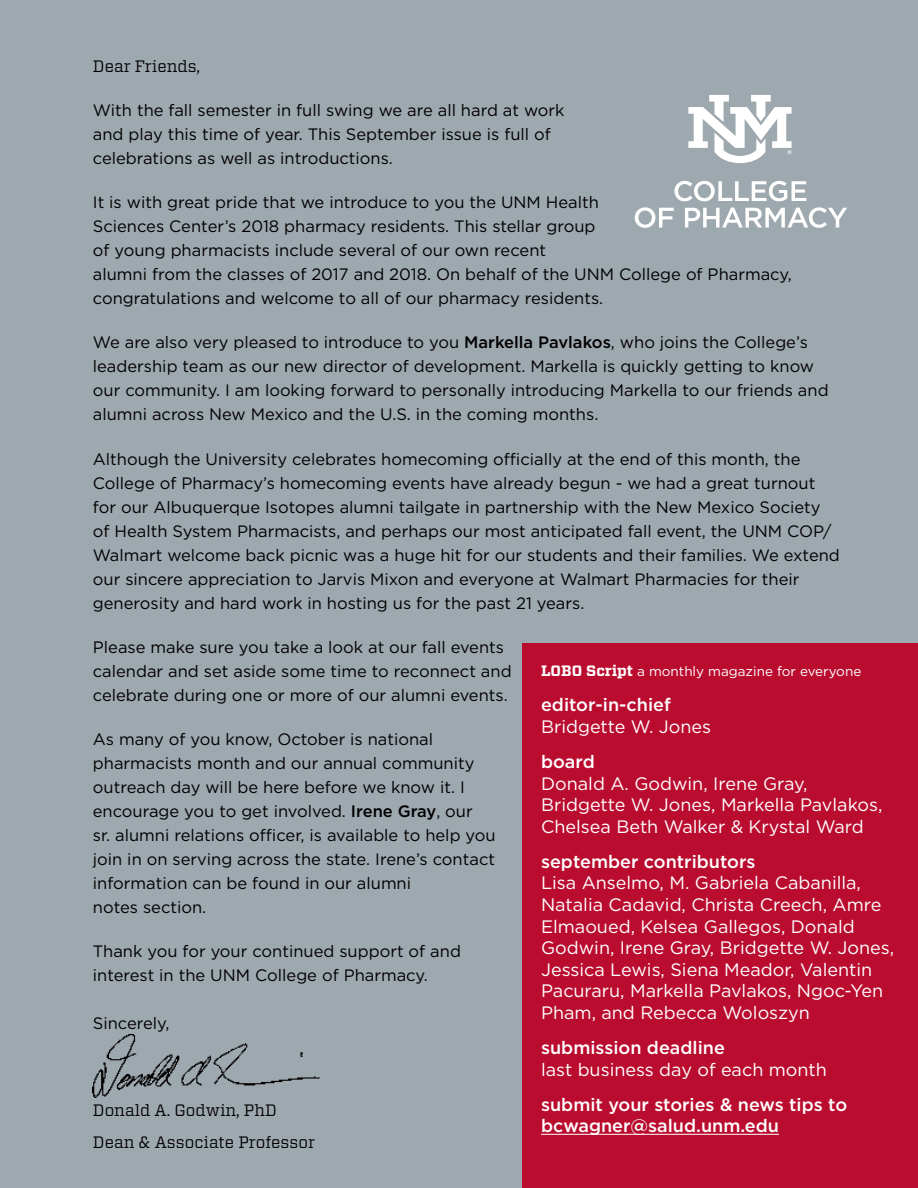
<style>
.page{position:relative;width:918px;height:1188px;background:#9ea8af}
.page>*{position:absolute;margin:0;border:0;box-sizing:border-box;transform-origin:0 0}
.t1{font:18px/21.6px "Gotham";color:#fff}
.t2{font:500 18px/21.6px "Gotham";color:#fff}
.t3{font:16.5px/24px "Gotham";color:#000}
.t4{font:16.5px/31.5px "Vitesse";color:#000}
.t5{font:13.5px "Gotham";color:#fff}
.s1{font-weight:500}
.s2{font-family:"Vitesse";font-weight:700;font-size:15px}
</style>
<div class="page">
<div style="left:523px;top:643px;width:395px;height:545px;background:#ba0c2f"></div>
<svg style="left:674px;top:181px;width:132px;height:20px"></svg>
<svg style="left:635px;top:207px;width:39px;height:21px"></svg>
<svg style="left:685px;top:207px;width:162px;height:21px"></svg>
<svg style="left:688px;top:95px;width:104px;height:68px"></svg>
<img style="left:93px;top:1035px;width:227px;height:63px">
<hr style="left:541px;top:1134px;width:238px;height:1px;background:#fff">
<p class="t4" style="left:93px;top:50px;width:109px">Dear Friends,</p>
<p class="t3" style="left:93px;top:98px;width:473px">With the fall semester in full swing we are all hard at work and play this time of year. This September issue is full of celebrations as well as introductions.</p>
<p class="t3" style="left:93px;top:190px;width:701px">It is with great pride that we introduce to you the UNM Health<br>Sciences Center’s 2018 pharmacy residents. This stellar group<br>of young pharmacists include several of our own recent<br>alumni from the classes of 2017 and 2018. On behalf of the UNM College of Pharmacy, congratulations and welcome to all of our pharmacy residents.</p>
<p class="t3" style="left:93px;top:330px;width:737px">We are also very pleased to introduce to you <span class="s1">Markella Pavlakos</span>, who joins the College’s leadership team as our new director of development. Markella is quickly getting to know our community. I am looking forward to personally introducing Markella to our friends and alumni across New Mexico and the U.S. in the coming months.</p>
<p class="t3" style="left:93px;top:446px;width:749px">Although the University celebrates homecoming officially at the end of this month, the College of Pharmacy’s homecoming events have already begun - we had a great turnout for our Albuquerque Isotopes alumni tailgate in partnership with the New Mexico Society of Health System Pharmacists, and perhaps our most anticipated fall event, the UNM COP/ Walmart welcome back picnic was a huge hit for our students and their families. We extend our sincere appreciation to Jarvis Mixon and everyone at Walmart Pharmacies for their generosity and hard work in hosting us for the past 21 years.</p>
<p class="t3" style="left:93px;top:635px;width:420px">Please make sure you take a look at our fall events calendar and set aside some time to reconnect and celebrate during one or more of our alumni events.</p>
<p class="t3" style="left:93px;top:727px;width:404px">As many of you know, October is national pharmacists month and our annual community outreach day will be here before we know it. I encourage you to get involved. <span class="s1">Irene Gray</span>, our<br>sr. alumni relations officer, is available to help you join in on serving across the state. Irene’s contact information can be found in our alumni<br>notes section.</p>
<p class="t3" style="left:93px;top:939px;width:370px">Thank you for your continued support of and interest in the UNM College of Pharmacy.</p>
<p class="t3" style="left:93px;top:1011px;width:78px">Sincerely,</p>
<p class="t5" style="left:541px;top:663px;width:322px"><span class="s2">LOBO Script</span> a monthly magazine for everyone</p>
<p class="t2" style="left:541px;top:694px;width:131px">editor-in-chief</p>
<p class="t1" style="left:541px;top:715px;width:172px">Bridgette W. Jones</p>
<p class="t2" style="left:541px;top:751px;width:55px">board</p>
<p class="t1" style="left:541px;top:772px;width:343px">Donald A. Godwin, Irene Gray,<br>Bridgette W. Jones, Markella Pavlakos,<br>Chelsea Beth Walker &amp; Krystal Ward</p>
<p class="t2" style="left:541px;top:851px;width:216px">september contributors</p>
<p class="t1" style="left:541px;top:872px;width:355px">Lisa Anselmo, M. Gabriela Cabanilla, Natalia Cadavid, Christa Creech, Amre Elmaoued, Kelsea Gallegos, Donald Godwin, Irene Gray, Bridgette W. Jones, Jessica Lewis, Siena Meador, Valentin Pacuraru, Markella Pavlakos, Ngoc-Yen Pham, and Rebecca Woloszyn</p>
<p class="t2" style="left:541px;top:1037px;width:185px">submission deadline</p>
<p class="t1" style="left:541px;top:1058px;width:287px">last business day of each month</p>
<p class="t2" style="left:541px;top:1094px;width:308px">submit your stories &amp; news tips to bcwagner@salud.unm.edu</p>
<p class="t4" style="left:93px;top:1095px;width:224px">Donald A. Godwin, PhD<br>Dean &amp; Associate Professor</p>
</div>
